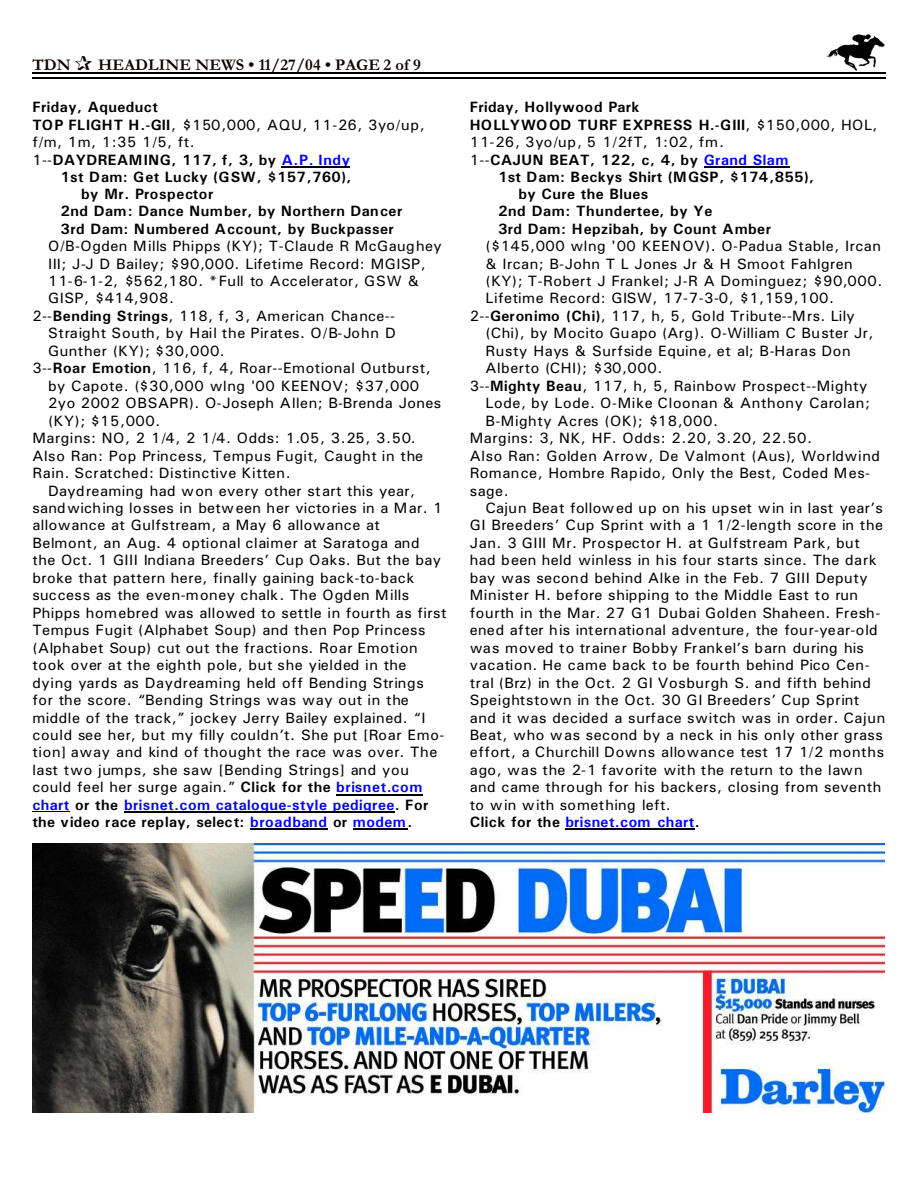
<style>
.page{position:relative;width:918px;height:1188px;background:#fff}
.page>*{position:absolute;margin:0;border:0;box-sizing:border-box;transform-origin:0 0}
.t1{font:700 16.5px "Garamond";letter-spacing:.005em;color:#0f0000}
.t2{font:15px "Univers";letter-spacing:.035em;color:#000}
.t3{font:700 15px "Univers";letter-spacing:.03em;color:#000}
.t4{font:15px "Univers";letter-spacing:.01em;color:#000}
.t5{font:15px "Univers";letter-spacing:.06em;color:#000}
.t6{font:700 15px "Univers";letter-spacing:.03em;color:#00f}
.t7{font:700 15px "Univers";letter-spacing:.01em;color:#000}
.t8{font:15px "Univers";letter-spacing:.055em;color:#000}
.s1{color:#001400}
.s2{font-weight:700}
.s3{font-weight:400}
.s4{color:#00f}
.s5{font-weight:700;color:#00f}
.s6{color:#000}
</style>
<div class="page">
<img style="left:826px;top:34px;width:59px;height:36px">
<hr style="left:32px;top:72px;width:853px;height:1px;background:#000">
<hr style="left:32px;top:77px;width:853px;height:2px;background:#000">
<img style="left:32px;top:844px;width:852px;height:268px">
<hr style="left:282px;top:166px;width:68px;height:1px;background:#000">
<hr style="left:336px;top:794px;width:87px;height:1px;background:#000">
<hr style="left:32px;top:811px;width:38px;height:1px;background:#000">
<hr style="left:124px;top:811px;width:271px;height:2px;background:#000">
<hr style="left:250px;top:829px;width:78px;height:1px;background:#000">
<hr style="left:353px;top:829px;width:55px;height:1px;background:#000">
<hr style="left:704px;top:166px;width:85px;height:1px;background:#000">
<hr style="left:565px;top:829px;width:130px;height:1px;background:#000">
<p class="t1" style="left:32px;top:59px;width:40px">TDN</p>
<p class="t1" style="left:98px;top:59px;width:324px">HEADLINE NEWS • 11/27/04 • PAGE 2 of <span class="s1">9</span></p>
<p class="t3" style="left:32px;top:102px;width:127px">Friday, Aqueduct</p>
<p class="t2" style="left:32px;top:119px;width:394px"><span class="s2">TOP FLIGHT H.-GII</span>, $150,000, AQU, 11-26, 3yo/up,</p>
<p class="t2" style="left:32px;top:137px;width:164px">f/m, 1m, 1:35 1/5, ft.</p>
<p class="t3" style="left:32px;top:154px;width:319px"><span class="s3">1--</span>DAYDREAMING, 117, f, 3, by <span class="s4">A.P. Indy</span></p>
<p class="t3" style="left:61px;top:171px;width:292px">1st Dam: Get Lucky (GSW, $157,760),</p>
<p class="t3" style="left:81px;top:189px;width:134px">by Mr. Prospector</p>
<p class="t3" style="left:61px;top:206px;width:343px">2nd Dam: Dance Number, by Northern Dancer</p>
<p class="t3" style="left:61px;top:223px;width:335px">3rd Dam: Numbered Account, by Buckpasser</p>
<p class="t2" style="left:48px;top:241px;width:395px">O/B-Ogden Mills Phipps (KY); T-Claude R McGaughey</p>
<p class="t2" style="left:48px;top:258px;width:379px">III; J-J D Bailey; $90,000. Lifetime Record: MGISP,</p>
<p class="t5" style="left:48px;top:276px;width:373px">11-6-1-2, $562,180. *Full to Accelerator, GSW &amp;</p>
<p class="t2" style="left:48px;top:293px;width:127px">GISP, $414,908.</p>
<p class="t2" style="left:32px;top:311px;width:364px">2--<span class="s2">Bending Strings</span>, 118, f, 3, American Chance--</p>
<p class="t8" style="left:48px;top:328px;width:349px">Straight South, by Hail the Pirates. O/B-John D</p>
<p class="t2" style="left:48px;top:346px;width:178px">Gunther (KY); $30,000.</p>
<p class="t2" style="left:32px;top:363px;width:400px">3--<span class="s2">Roar Emotion</span>, 116, f, 4, Roar--Emotional Outburst,</p>
<p class="t2" style="left:48px;top:380px;width:373px">by Capote. ($30,000 wlng '00 KEENOV; $37,000</p>
<p class="t2" style="left:48px;top:398px;width:395px">2yo 2002 OBSAPR). O-Joseph Allen; B-Brenda Jones</p>
<p class="t2" style="left:48px;top:415px;width:114px">(KY); $15,000.</p>
<p class="t2" style="left:32px;top:433px;width:385px">Margins: NO, 2 1/4, 2 1/4. Odds: 1.05, 3.25, 3.50.</p>
<p class="t2" style="left:32px;top:450px;width:392px">Also Ran: Pop Princess, Tempus Fugit, Caught in the</p>
<p class="t2" style="left:32px;top:468px;width:260px">Rain. Scratched: Distinctive Kitten.</p>
<p class="t2" style="left:48px;top:485px;width:368px">Daydreaming had won every other start this year,</p>
<p class="t2" style="left:32px;top:503px;width:412px">sandwiching losses in between her victories in a Mar. 1</p>
<p class="t2" style="left:32px;top:520px;width:349px">allowance at Gulfstream, a May 6 allowance at</p>
<p class="t2" style="left:32px;top:538px;width:389px">Belmont, an Aug. 4 optional claimer at Saratoga and</p>
<p class="t2" style="left:32px;top:555px;width:410px">the Oct. 1 GIII Indiana Breeders’ Cup Oaks. But the bay</p>
<p class="t2" style="left:32px;top:573px;width:383px">broke that pattern here, finally gaining back-to-back</p>
<p class="t4" style="left:32px;top:590px;width:378px">success as the even-money chalk. The Ogden Mills</p>
<p class="t2" style="left:32px;top:607px;width:416px">Phipps homebred was allowed to settle in fourth as first</p>
<p class="t2" style="left:32px;top:625px;width:395px">Tempus Fugit (Alphabet Soup) and then Pop Princess</p>
<p class="t2" style="left:32px;top:642px;width:387px">(Alphabet Soup) cut out the fractions. Roar Emotion</p>
<p class="t2" style="left:32px;top:660px;width:376px">took over at the eighth pole, but she yielded in the</p>
<p class="t2" style="left:32px;top:677px;width:393px">dying yards as Daydreaming held off Bending Strings</p>
<p class="t2" style="left:32px;top:695px;width:378px">for the score. “Bending Strings was way out in the</p>
<p class="t2" style="left:32px;top:712px;width:395px">middle of the track,” jockey Jerry Bailey explained. “I</p>
<p class="t2" style="left:32px;top:730px;width:414px">could see her, but my filly couldn’t. She put [Roar Emo-</p>
<p class="t2" style="left:32px;top:747px;width:407px">tion] away and kind of thought the race was over. The</p>
<p class="t2" style="left:32px;top:765px;width:378px">last two jumps, she saw [Bending Strings] and you</p>
<p class="t2" style="left:32px;top:782px;width:391px">could feel her surge again.” <span class="s2">Click for the</span> <span class="s5">brisnet.com</span></p>
<p class="t6" style="left:32px;top:799px;width:398px">chart <span class="s6">or the</span> brisnet.com catalogue-style pedigree<span class="s6">. For</span></p>
<p class="t3" style="left:32px;top:817px;width:382px">the video race replay, select: <span class="s4">broadband</span> or <span class="s4">modem</span>.</p>
<p class="t3" style="left:470px;top:102px;width:171px">Friday, Hollywood Park</p>
<p class="t7" style="left:470px;top:119px;width:409px">HOLLYWOOD TURF EXPRESS H.-GIII<span class="s3">, $150,000, HOL,</span></p>
<p class="t5" style="left:470px;top:137px;width:256px">11-26, 3yo/up, 5 1/2fT, 1:02, fm.</p>
<p class="t3" style="left:470px;top:154px;width:320px"><span class="s3">1--</span>CAJUN BEAT, 122, c, 4, by <span class="s4">Grand Slam</span></p>
<p class="t3" style="left:498px;top:171px;width:317px">1st Dam: Beckys Shirt (MGSP, $174,855),</p>
<p class="t3" style="left:518px;top:189px;width:132px">by Cure the Blues</p>
<p class="t3" style="left:498px;top:206px;width:216px">2nd Dam: Thundertee, by Ye</p>
<p class="t3" style="left:498px;top:223px;width:274px">3rd Dam: Hepzibah, by Count Amber</p>
<p class="t2" style="left:485px;top:241px;width:397px">($145,000 wlng '00 KEENOV). O-Padua Stable, Ircan</p>
<p class="t2" style="left:485px;top:258px;width:369px">&amp; Ircan; B-John T L Jones Jr &amp; H Smoot Fahlgren</p>
<p class="t2" style="left:485px;top:276px;width:398px">(KY); T-Robert J Frankel; J-R A Dominguez; $90,000.</p>
<p class="t2" style="left:485px;top:293px;width:350px">Lifetime Record: GISW, 17-7-3-0, $1,159,100.</p>
<p class="t4" style="left:470px;top:311px;width:387px">2--<span class="s2">Geronimo (Chi)</span>, 117, h, 5, Gold Tribute--Mrs. Lily</p>
<p class="t2" style="left:485px;top:328px;width:390px">(Chi), by Mocito Guapo (Arg). O-William C Buster Jr,</p>
<p class="t2" style="left:485px;top:346px;width:367px">Rusty Hays &amp; Surfside Equine, et al; B-Haras Don</p>
<p class="t2" style="left:485px;top:363px;width:178px">Alberto (CHI); $30,000.</p>
<p class="t2" style="left:470px;top:380px;width:399px">3--<span class="s2">Mighty Beau</span>, 117, h, 5, Rainbow Prospect--Mighty</p>
<p class="t2" style="left:485px;top:398px;width:386px">Lode, by Lode. O-Mike Cloonan &amp; Anthony Carolan;</p>
<p class="t2" style="left:485px;top:415px;width:234px">B-Mighty Acres (OK); $18,000.</p>
<p class="t2" style="left:470px;top:433px;width:344px">Margins: 3, NK, HF. Odds: 2.20, 3.20, 22.50.</p>
<p class="t2" style="left:470px;top:450px;width:412px">Also Ran: Golden Arrow, De Valmont (Aus), Worldwind</p>
<p class="t2" style="left:470px;top:468px;width:402px">Romance, Hombre Rapido, Only the Best, Coded Mes-</p>
<p class="t2" style="left:470px;top:485px;width:40px">sage.</p>
<p class="t2" style="left:485px;top:503px;width:399px">Cajun Beat followed up on his upset win in last year’s</p>
<p class="t2" style="left:470px;top:520px;width:415px">GI Breeders’ Cup Sprint with a 1 1/2-length score in the</p>
<p class="t2" style="left:470px;top:538px;width:392px">Jan. 3 GIII Mr. Prospector H. at Gulfstream Park, but</p>
<p class="t2" style="left:470px;top:555px;width:409px">had been held winless in his four starts since. The dark</p>
<p class="t2" style="left:470px;top:573px;width:399px">bay was second behind Alke in the Feb. 7 GIII Deputy</p>
<p class="t2" style="left:470px;top:590px;width:390px">Minister H. before shipping to the Middle East to run</p>
<p class="t2" style="left:470px;top:607px;width:412px">fourth in the Mar. 27 G1 Dubai Golden Shaheen. Fresh-</p>
<p class="t4" style="left:470px;top:625px;width:409px">ened after his international adventure, the four-year-old</p>
<p class="t4" style="left:470px;top:642px;width:396px">was moved to trainer Bobby Frankel’s barn during his</p>
<p class="t2" style="left:470px;top:660px;width:401px">vacation. He came back to be fourth behind Pico Cen-</p>
<p class="t2" style="left:470px;top:677px;width:403px">tral (Brz) in the Oct. 2 GI Vosburgh S. and fifth behind</p>
<p class="t2" style="left:470px;top:695px;width:391px">Speightstown in the Oct. 30 GI Breeders’ Cup Sprint</p>
<p class="t2" style="left:470px;top:712px;width:417px">and it was decided a surface switch was in order. Cajun</p>
<p class="t2" style="left:470px;top:730px;width:415px">Beat, who was second by a neck in his only other grass</p>
<p class="t2" style="left:470px;top:747px;width:416px">effort, a Churchill Downs allowance test 17 1/2 months</p>
<p class="t5" style="left:470px;top:765px;width:394px">ago, was the 2-1 favorite with the return to the lawn</p>
<p class="t2" style="left:470px;top:782px;width:413px">and came through for his backers, closing from seventh</p>
<p class="t2" style="left:470px;top:799px;width:203px">to win with something left.</p>
<p class="t6" style="left:470px;top:817px;width:232px"><span class="s6">Click for the</span> brisnet.com chart<span class="s6">.</span></p>
</div>
